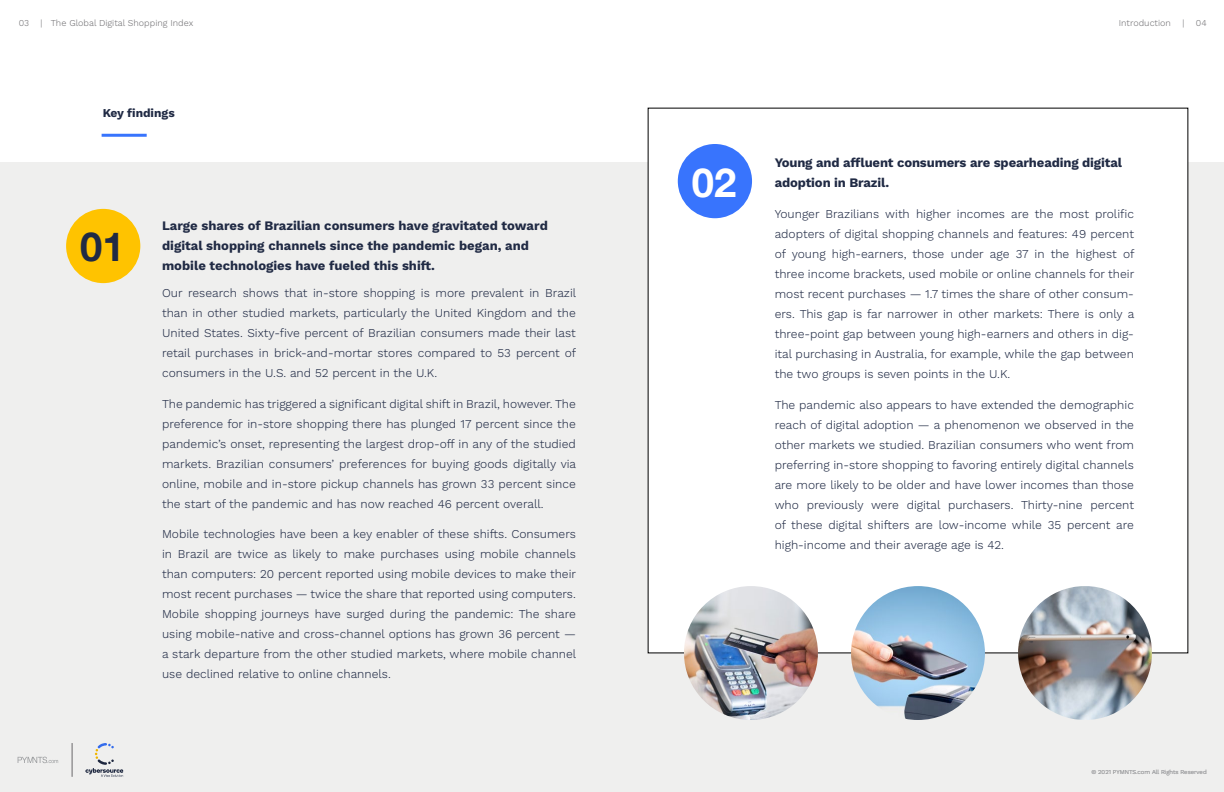
<style>
.page{position:relative;width:1224px;height:792px;background:#fff}
.page>*{position:absolute;margin:0;border:0;box-sizing:border-box;transform-origin:0 0}
.t1{font:700 40px "Helvetica Neue";color:#202a44}
.t2{font:700 40px "Helvetica Neue";color:#fff}
.Body{font:700 13px/20px "Work Sans";color:#202a44}
.Body-2{font:300 12px/20px "Work Sans";color:#202a44;text-align:justify}
.Body-3{font:700 12px "Work Sans";color:#202a44}
.t3{font:300 9px "Work Sans";color:#717073}
.Body-4{font:300 6px "Work Sans";letter-spacing:.005em;color:#a7a9ac}
</style>
<div class="page">
<div style="left:0;top:162px;width:1224px;height:630px;background:#efefee"></div>
<hr style="left:102px;top:134px;width:45px;height:3px;background:#3874fd">
<div style="left:66px;top:209px;width:74px;height:74px;background:#ffc300;border-radius:50%"></div>
<div style="left:648px;top:108px;width:540px;height:545px;background:#fff"></div>
<div style="left:678px;top:144px;width:74px;height:74px;background:#3874fd;border-radius:50%"></div>
<img style="left:684px;top:586px;width:134px;height:134px;border-radius:67px">
<img style="left:851px;top:586px;width:134px;height:134px;border-radius:67px">
<img style="left:1018px;top:586px;width:134px;height:134px;border-radius:67px">
<p class="t3" style="left:19px;top:17px;width:12px">03</p>
<p class="t3" style="left:41px;top:17px;width:154px">| The Global Digital Shopping Index</p>
<p class="t3" style="left:1119px;top:17px;width:54px">Introduction</p>
<p class="t3" style="left:1182px;top:17px;width:3px">|</p>
<p class="t3" style="left:1196px;top:17px;width:12px">04</p>
<p class="Body-3" style="left:103px;top:106px;width:74px">Key findings</p>
<p class="t1" style="left:80px;top:216px;width:46px">01</p>
<p class="Body" style="left:162px;top:216px;width:387px">Large shares of Brazilian consumers have gravitated toward digital shopping channels since the pandemic began, and mobile technologies have fueled this shift.</p>
<p class="Body-2" style="left:162px;top:283px;width:416px">Our research shows that in-store shopping is more prevalent in Brazil than in other studied markets, particularly the United Kingdom and the United States. Sixty-five percent of Brazilian consumers made their last retail purchases in brick-and-mortar stores compared to 53 percent of consumers in the U.S. and 52 percent in the U.K.</p>
<p class="Body-2" style="left:162px;top:394px;width:416px">The pandemic has triggered a significant digital shift in Brazil, however. The preference for in-store shopping there has plunged 17 percent since the pandemic’s onset, representing the largest drop-off in any of the studied markets. Brazilian consumers’ preferences for buying goods digitally via online, mobile and in-store pickup channels has grown 33 percent since the start of the pandemic and has now reached 46 percent overall.</p>
<p class="Body-2" style="left:162px;top:525px;width:416px;text-align:left">Mobile technologies have been a key enabler of these shifts. Consumers in Brazil are twice as likely to make purchases using mobile channels than computers: 20 percent reported using mobile devices to make their most recent purchases — twice the share that reported using computers.<br>Mobile shopping journeys have surged during the pandemic: The share using mobile-native and cross-channel options has grown 36 percent — a stark departure from the other studied markets, where mobile channel use declined relative to online channels.</p>
<p class="t2" style="left:692px;top:151px;width:46px">02</p>
<p class="Body" style="left:775px;top:154px;width:349px">Young and affluent consumers are spearheading digital adoption in Brazil.</p>
<p class="Body-2" style="left:775px;top:205px;width:361px">Younger Brazilians with higher incomes are the most prolific adopters of digital shopping channels and features: 49 percent of young high-earners, those under age 37 in the highest of three income brackets, used mobile or online channels for their most recent purchases — 1.7 times the share of other consum&shy;ers. This gap is far narrower in other markets: There is only a three-point gap between young high-earners and others in dig&shy;ital purchasing in Australia, for example, while the gap between the two groups is seven points in the U.K.</p>
<p class="Body-2" style="left:775px;top:396px;width:361px">The pandemic also appears to have extended the demographic reach of digital adoption — a phenomenon we observed in the other markets we studied. Brazilian consumers who went from preferring in-store shopping to favoring entirely digital channels are more likely to be older and have lower incomes than those who previously were digital purchasers. Thirty-nine percent of these digital shifters are low-income while 35 percent are high-income and their average age is 42.</p>
<p class="Body-4" style="left:1091px;top:769px;width:117px">© 2021 PYMNTS.com All Rights Reserved</p>
</div>
